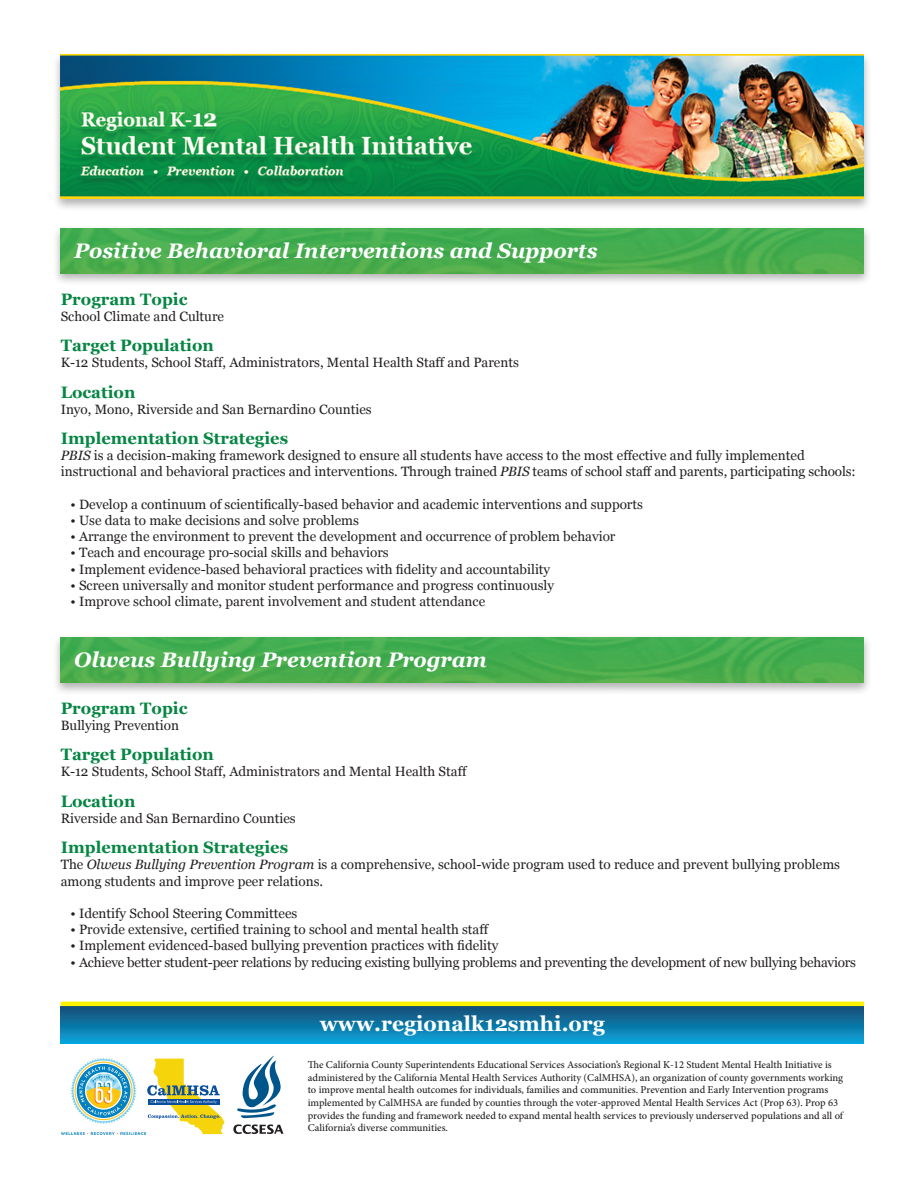
<style>
.page{position:relative;width:918px;height:1188px;background:#fff}
.page>*{position:absolute;margin:0;border:0;box-sizing:border-box;transform-origin:0 0}
.t1{font:italic 700 21px "Georgia";color:#fff}
.t2{font:700 21px "Georgia";color:#fff}
.t3{font:700 16.5px "Georgia";color:#058643}
.t4{font:13.5px/16.2px "Georgia";color:#231f20}
.t5{font:500 10.5px/12.6px "Minion Pro";color:#231f20}
.s1{font-style:italic}
</style>
<div class="page">
<div style="left:52px;top:51px;width:820px;height:161px;background:#231f20;opacity:.35"></div>
<img style="left:61px;top:54px;width:803px;height:145px">
<div style="left:52px;top:634px;width:820px;height:61px;background:#231f20;opacity:.35"></div>
<img style="left:61px;top:638px;width:803px;height:45px">
<div style="left:52px;top:225px;width:820px;height:61px;background:#231f20;opacity:.35"></div>
<img style="left:61px;top:229px;width:803px;height:45px">
<svg style="left:147px;top:1059px;width:77px;height:75px"></svg>
<img style="left:61px;top:1058px;width:85px;height:76px">
<svg style="left:237px;top:1056px;width:44px;height:62px"></svg>
<svg style="left:233px;top:1124px;width:51px;height:10px"></svg>
<div style="left:61px;top:1006px;width:803px;height:38px;background:linear-gradient(to bottom,#144b73,#08a3d9)"></div>
<hr style="left:61px;top:1002px;width:803px;height:4px;background:#fff101">
<p class="t1" style="left:74px;top:237px;width:525px">Positive Behavioral Interventions and Supports</p>
<p class="t3" style="left:61px;top:288px;width:128px">Program Topic</p>
<p class="t4" style="left:61px;top:308px;width:165px">School Climate and Culture</p>
<p class="t3" style="left:61px;top:335px;width:155px">Target Population</p>
<p class="t4" style="left:61px;top:355px;width:460px">K-12 Students, School Staff, Administrators, Mental Health Staff and Parents</p>
<p class="t3" style="left:61px;top:381px;width:76px">Location</p>
<p class="t4" style="left:61px;top:401px;width:312px">Inyo, Mono, Riverside and San Bernardino Counties</p>
<p class="t3" style="left:61px;top:428px;width:229px">Implementation Strategies</p>
<p class="t4" style="left:61px;top:448px;width:796px"><span class="s1">PBIS</span> is a decision-making framework designed to ensure all students have access to the most effective and fully implemented instructional and behavioral practices and interventions. Through trained <span class="s1">PBIS</span> teams of school staff and parents, participating schools:</p>
<p class="t4" style="left:71px;top:496px;width:574px">• Develop a continuum of scientifically-based behavior and academic interventions and supports</p>
<p class="t4" style="left:71px;top:513px;width:290px">• Use data to make decisions and solve problems</p>
<p class="t4" style="left:71px;top:529px;width:546px">• Arrange the environment to prevent the development and occurrence of problem behavior</p>
<p class="t4" style="left:71px;top:545px;width:320px">• Teach and encourage pro-social skills and behaviors</p>
<p class="t4" style="left:71px;top:561px;width:481px">• Implement evidence-based behavioral practices with fidelity and accountability</p>
<p class="t4" style="left:71px;top:577px;width:485px">• Screen universally and monitor student performance and progress continuously</p>
<p class="t4" style="left:71px;top:594px;width:416px">• Improve school climate, parent involvement and student attendance</p>
<p class="t1" style="left:74px;top:646px;width:414px">Olweus Bullying Prevention Program</p>
<p class="t3" style="left:61px;top:697px;width:128px">Program Topic</p>
<p class="t4" style="left:61px;top:717px;width:120px">Bullying Prevention</p>
<p class="t3" style="left:61px;top:744px;width:155px">Target Population</p>
<p class="t4" style="left:61px;top:764px;width:407px">K-12 Students, School Staff, Administrators and Mental Health Staff</p>
<p class="t3" style="left:61px;top:790px;width:76px">Location</p>
<p class="t4" style="left:61px;top:810px;width:236px">Riverside and San Bernardino Counties</p>
<p class="t3" style="left:61px;top:837px;width:229px">Implementation Strategies</p>
<p class="t4" style="left:61px;top:857px;width:781px">The <span class="s1">Olweus Bullying Prevention Program</span> is a comprehensive, school-wide program used to reduce and prevent bullying problems among students and improve peer relations.</p>
<p class="t4" style="left:71px;top:905px;width:228px">• Identify School Steering Committees</p>
<p class="t4" style="left:71px;top:922px;width:419px">• Provide extensive, certified training to school and mental health staff</p>
<p class="t4" style="left:71px;top:938px;width:430px">• Implement evidenced-based bullying prevention practices with fidelity</p>
<p class="t4" style="left:71px;top:954px;width:787px">• Achieve better student-peer relations by reducing existing bullying problems and preventing the development of new bullying behaviors</p>
<p class="t2" style="left:320px;top:1010px;width:287px">www.regionalk12smhi.org</p>
<p class="t5" style="left:308px;top:1059px;width:537px">The California County Superintendents Educational Services Association’s Regional K-12 Student Mental Health Initiative is administered by the California Mental Health Services Authority (CalMHSA), an organization of county governments working to improve mental health outcomes for individuals, families and communities. Prevention and Early Intervention programs implemented by CalMHSA are funded by counties through the voter-approved Mental Health Services Act (Prop 63). Prop 63 provides the funding and framework needed to expand mental health services to previously underserved populations and all of California’s diverse communities.</p>
</div>
